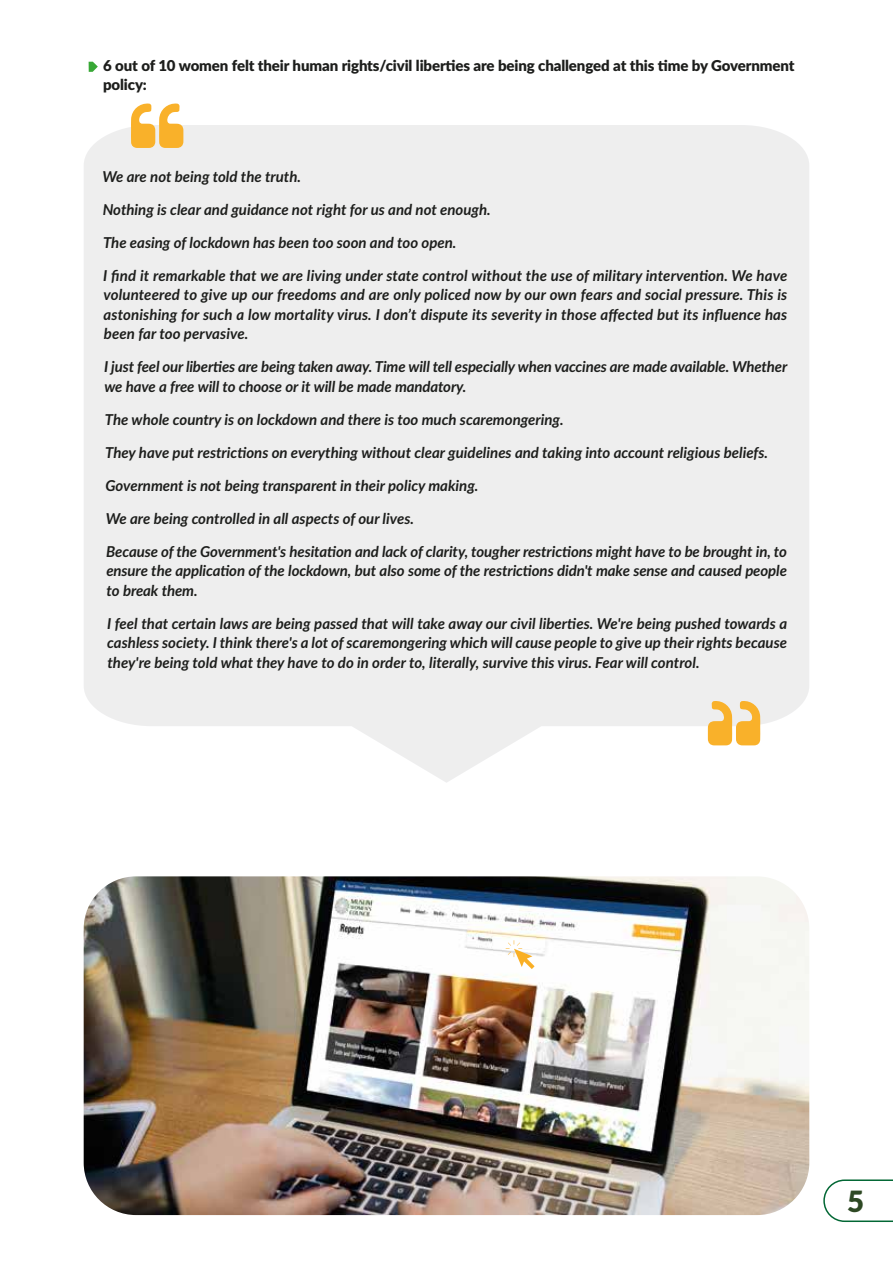
<style>
.page{position:relative;width:893px;height:1263px;background:#fff}
.page>*{position:absolute;margin:0;border:0;box-sizing:border-box;transform-origin:0 0}
.t1{font:900 29.4px "Lato";color:#2e4924}
.t2{font:italic 700 15px/19.5px "Lato";color:#1d1e1c;text-align:justify}
.t3{font:900 15px/19.5px "Lato";letter-spacing:-.01em;color:#1d1e1c}
</style>
<div class="page">
<svg style="left:84px;top:125px;width:725px;height:658px;background:#efefef"></svg>
<svg style="left:823px;top:1179px;width:70px;height:43px"></svg>
<svg style="left:89px;top:62px;width:9px;height:10px"></svg>
<img style="left:84px;top:876px;width:725px;height:339px">
<svg style="left:505px;top:940px;width:30px;height:29px"></svg>
<svg style="left:131px;top:103px;width:52px;height:45px"></svg>
<svg style="left:708px;top:700px;width:52px;height:45px;background:#f5c66c"></svg>
<p class="t3" style="left:103px;top:55px;width:693px">6 out of 10 women felt their human rights/civil liberties are being challenged at this time by Government policy:</p>
<p class="t2" style="left:102px;top:166px;width:200px">We are not being told the truth.</p>
<p class="t2" style="left:103px;top:199px;width:389px">Nothing is clear and guidance not right for us and not enough.</p>
<p class="t2" style="left:103px;top:232px;width:355px">The easing of lockdown has been too soon and too open.</p>
<p class="t2" style="left:103px;top:265px;width:686px">I find it remarkable that we are living under state control without the use of military intervention. We have volunteered to give up our freedoms and are only policed now by our own fears and social pressure. This is astonishing for such a low mortality virus. I don’t dispute its severity in those affected but its influence has been far too pervasive.</p>
<p class="t2" style="left:104px;top:356px;width:685px">I just feel our liberties are being taken away. Time will tell especially when vaccines are made available. Whether we have a free will to choose or it will be made mandatory.</p>
<p class="t2" style="left:105px;top:409px;width:460px">The whole country is on lockdown and there is too much scaremongering.</p>
<p class="t2" style="left:105px;top:442px;width:664px">They have put restrictions on everything without clear guidelines and taking into account religious beliefs.</p>
<p class="t2" style="left:105px;top:475px;width:374px">Government is not being transparent in their policy making.</p>
<p class="t2" style="left:106px;top:508px;width:310px">We are being controlled in all aspects of our lives.</p>
<p class="t2" style="left:106px;top:541px;width:682px">Because of the Government's hesitation and lack of clarity, tougher restrictions might have to be brought in, to ensure the application of the lockdown, but also some of the restrictions didn't make sense and caused people to break them.</p>
<p class="t2" style="left:107px;top:613px;width:682px">I feel that certain laws are being passed that will take away our civil liberties. We're being pushed towards a cashless society. I think there's a lot of scaremongering which will cause people to give up their rights because they're being told what they have to do in order to, literally, survive this virus. Fear will control.</p>
<h1 class="t1" style="left:847px;top:1179px;width:19px">5</h1>
</div>
